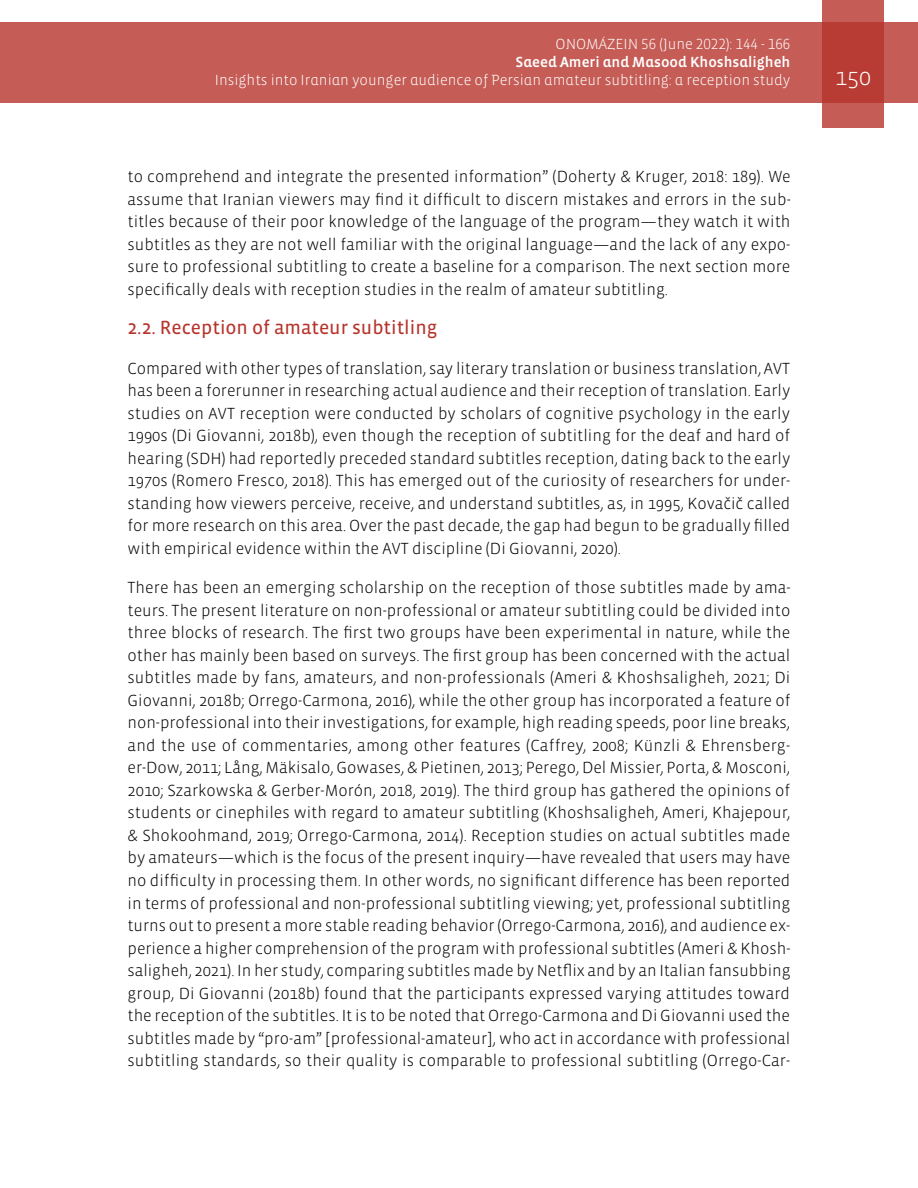
<style>
.page{position:relative;width:918px;height:1188px;background:#fff}
.page>*{position:absolute;margin:0;border:0;box-sizing:border-box;transform-origin:0 0}
.t1{font:300 24px "Vista Sans";color:#fff}
.t2{font:19.5px "Vista Sans Reg";color:#b7342c}
.t3{font:300 16.5px/22.5px "Vista Sans";color:#000;text-align:justify}
.t4{font:300 15px "Vista Sans Alt";color:#fff}
.t5{font:15px "Vista Sans Alt Med";color:#fff}
</style>
<div class="page">
<div style="left:0;top:23px;width:918px;height:80px;background:#c55c56"></div>
<svg style="left:822px;top:0;width:62px;height:128px;background:#bd4740"></svg>
<p class="t4" style="left:556px;top:37px;width:236px">ONOMÁZEIN 56 (June 2022): 144 - 166</p>
<p class="t5" style="left:516px;top:55px;width:276px">Saeed Ameri and Masood Khoshsaligheh</p>
<p class="t4" style="left:215px;top:73px;width:577px">Insights into Iranian younger audience of Persian amateur subtitling: a reception study</p>
<h1 class="t1" style="left:835px;top:65px;width:37px">150</h1>
<p class="t3" style="left:128px;top:166px;width:665px">to comprehend and integrate the presented information” (Doherty &amp; Kruger, 2018: 189). We assume that Iranian viewers may find it difficult to discern mistakes and errors in the sub&shy;titles because of their poor knowledge of the language of the program—they watch it with subtitles as they are not well familiar with the original language—and the lack of any expo&shy;sure to professional subtitling to create a baseline for a comparison. The next section more specifically deals with reception studies in the realm of amateur subtitling.</p>
<p class="t2" style="left:128px;top:318px;width:311px">2.2. Reception of amateur subtitling</p>
<p class="t3" style="left:128px;top:357px;width:664px">Compared with other types of translation, say literary translation or business translation, AVT has been a forerunner in researching actual audience and their reception of translation. Early studies on AVT reception were conducted by scholars of cognitive psychology in the early 1990s (Di Giovanni, 2018b), even though the reception of subtitling for the deaf and hard of hearing (SDH) had reportedly preceded standard subtitles reception, dating back to the early 1970s (Romero Fresco, 2018). This has emerged out of the curiosity of researchers for under&shy;standing how viewers perceive, receive, and understand subtitles, as, in 1995, Kovaˇciˇc called for more research on this area. Over the past decade, the gap had begun to be gradually filled with empirical evidence within the AVT discipline (Di Giovanni, 2020).</p>
<p class="t3" style="left:128px;top:577px;width:665px">There has been an emerging scholarship on the reception of those subtitles made by ama&shy;teurs. The present literature on non-professional or amateur subtitling could be divided into three blocks of research. The first two groups have been experimental in nature, while the other has mainly been based on surveys. The first group has been concerned with the actual subtitles made by fans, amateurs, and non-professionals (Ameri &amp; Khoshsaligheh, 2021; Di Giovanni, 2018b; Orrego-Carmona, 2016), while the other group has incorporated a feature of non-professional into their investigations, for example, high reading speeds, poor line breaks, and the use of commentaries, among other features (Caffrey, 2008; Künzli &amp; Ehrensberg&shy;er-Dow, 2011; Lång, Mäkisalo, Gowases, &amp; Pietinen, 2013; Perego, Del Missier, Porta, &amp; Mosconi, 2010; Szarkowska &amp; Gerber-Morón, 2018, 2019). The third group has gathered the opinions of students or cinephiles with regard to amateur subtitling (Khoshsaligheh, Ameri, Khajepour, &amp; Shokoohmand, 2019; Orrego-Carmona, 2014). Reception studies on actual subtitles made by amateurs—which is the focus of the present inquiry—have revealed that users may have no difficulty in processing them. In other words, no significant difference has been reported in terms of professional and non-professional subtitling viewing; yet, professional subtitling turns out to present a more stable reading behavior (Orrego-Carmona, 2016), and audience ex&shy;perience a higher comprehension of the program with professional subtitles (Ameri &amp; Khosh&shy;saligheh, 2021). In her study, comparing subtitles made by Netflix and by an Italian fansubbing group, Di Giovanni (2018b) found that the participants expressed varying attitudes toward the reception of the subtitles. It is to be noted that Orrego-Carmona and Di Giovanni used the subtitles made by “pro-am” [professional-amateur], who act in accordance with professional subtitling standards, so their quality is comparable to professional subtitling (Orrego-Car-</p>
</div>
